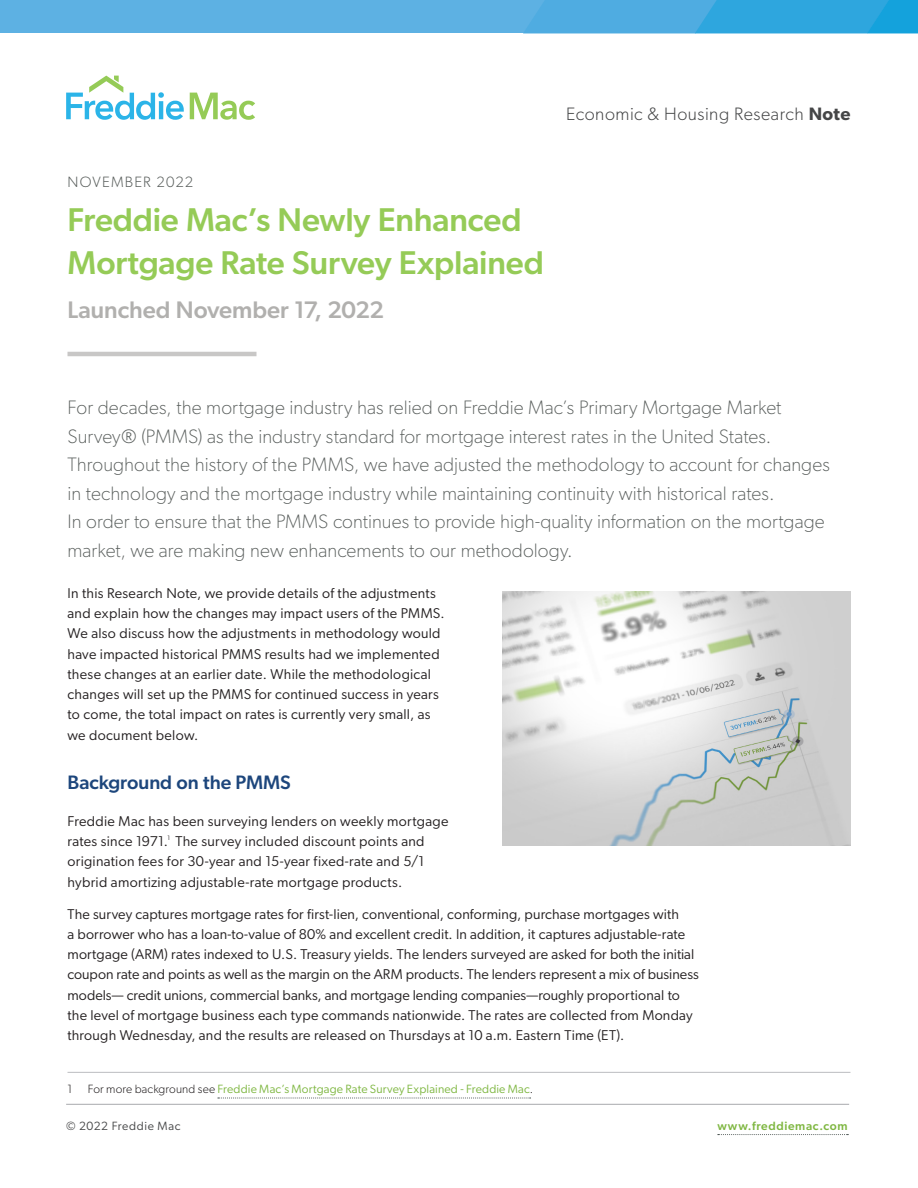
<style>
.page{position:relative;width:918px;height:1188px;background:#fff}
.page>*{position:absolute;margin:0;border:0;box-sizing:border-box;transform-origin:0 0}
.t1{font:500 33px/43.5px "Gibson";letter-spacing:-.005em;color:#95cb57}
.t2{font:500 24px "Gibson";color:#b1b0ae}
.t3{font:100 19.5px/28.5px "Gibson";letter-spacing:.005em;color:#585d5b}
.t4{font:500 19.5px "Gibson";color:#1d467c}
.t5{font:300 18px "Gibson";letter-spacing:.03em;color:#454647}
.t6{font:300 15px "Gibson";letter-spacing:.08em;color:#585d5b}
.t7{font:14.25px/20.2px "Gibson";letter-spacing:.015em;color:#231f20}
.t8{font:12px "Gibson";letter-spacing:.015em;color:#7fb742}
.t9{font:500 12px "Gibson";letter-spacing:.055em;color:#7fb742}
.t10{font:12px "Gibson";letter-spacing:.045em;color:#454647}
.t11{font:300 12px "Gibson";color:#231f20}
.s1{font-weight:600}
.s2{font-weight:300;color:#231f20}
</style>
<div class="page">
<svg style="left:190px;top:93px;width:65px;height:27px"></svg>
<svg style="left:66px;top:76px;width:118px;height:44px"></svg>
<div style="left:0;top:0;width:918px;height:33px;background:#5db1e3"></div>
<svg style="left:524px;top:0;width:394px;height:33px"></svg>
<svg style="left:718px;top:1134px;width:130px;height:1px"></svg>
<hr style="left:66px;top:1104px;width:783px;height:1px;background:#a8a9ad">
<hr style="left:68px;top:1072px;width:782px;height:1px;background:#bcbdc0">
<svg style="left:218px;top:1098px;width:313px;height:1px"></svg>
<hr style="left:68px;top:352px;width:188px;height:4px;background:#c8c7c6">
<img style="left:502px;top:591px;width:348px;height:254px">
<p class="t6" style="left:68px;top:173px;width:127px">NOVEMBER 2022</p>
<h1 class="t1" style="left:68px;top:197px;width:478px">Freddie Mac’s Newly Enhanced<br>Mortgage Rate Survey Explained</h1>
<h2 class="t2" style="left:68px;top:295px;width:318px">Launched November 17, 2022</h2>
<p class="t5" style="left:566px;top:103px;width:286px">Economic &amp; Housing Research <span class="s1">Note</span></p>
<p class="t3" style="left:68px;top:393px;width:764px">For decades, the mortgage industry has relied on Freddie Mac’s Primary Mortgage Market Survey® (PMMS) as the industry standard for mortgage interest rates in the United States.<br>Throughout the history of the PMMS, we have adjusted the methodology to account for changes in technology and the mortgage industry while maintaining continuity with historical rates.<br>In order to ensure that the PMMS continues to provide high-quality information on the mortgage market, we are making new enhancements to our methodology.</p>
<p class="t7" style="left:68px;top:583px;width:379px">In this Research Note, we provide details of the adjustments and explain how the changes may impact users of the PMMS.<br>We also discuss how the adjustments in methodology would have impacted historical PMMS results had we implemented these changes at an earlier date. While the methodological changes will set up the PMMS for continued success in years to come, the total impact on rates is currently very small, as we document below.</p>
<h3 class="t4" style="left:68px;top:770px;width:225px">Background on the PMMS</h3>
<p class="t7" style="left:67px;top:811px;width:383px">Freddie Mac has been surveying lenders on weekly mortgage rates since 1971.<sup>1</sup> The survey included discount points and origination fees for 30-year and 15-year fixed-rate and 5/1 hybrid amortizing adjustable-rate mortgage products.</p>
<p class="t7" style="left:67px;top:904px;width:633px">The survey captures mortgage rates for first-lien, conventional, conforming, purchase mortgages with<br>a borrower who has a loan-to-value of 80% and excellent credit. In addition, it captures adjustable-rate mortgage (ARM) rates indexed to U.S. Treasury yields. The lenders surveyed are asked for both the initial coupon rate and points as well as the margin on the ARM products. The lenders represent a mix of business models— credit unions, commercial banks, and mortgage lending companies—roughly proportional to the level of mortgage business each type commands nationwide. The rates are collected from Monday through Wednesday, and the results are released on Thursdays at 10 a.m. Eastern Time (ET).</p>
<p class="t11" style="left:68px;top:1082px;width:6px">1</p>
<p class="t8" style="left:88px;top:1082px;width:447px"><span class="s2">For more background see</span> Freddie Mac’s Mortgage Rate Survey Explained - Freddie Mac<span class="s2">.</span></p>
<p class="t10" style="left:66px;top:1119px;width:116px">© 2022 Freddie Mac</p>
<p class="t9" style="left:717px;top:1119px;width:132px">www.freddiemac.com</p>
</div>
